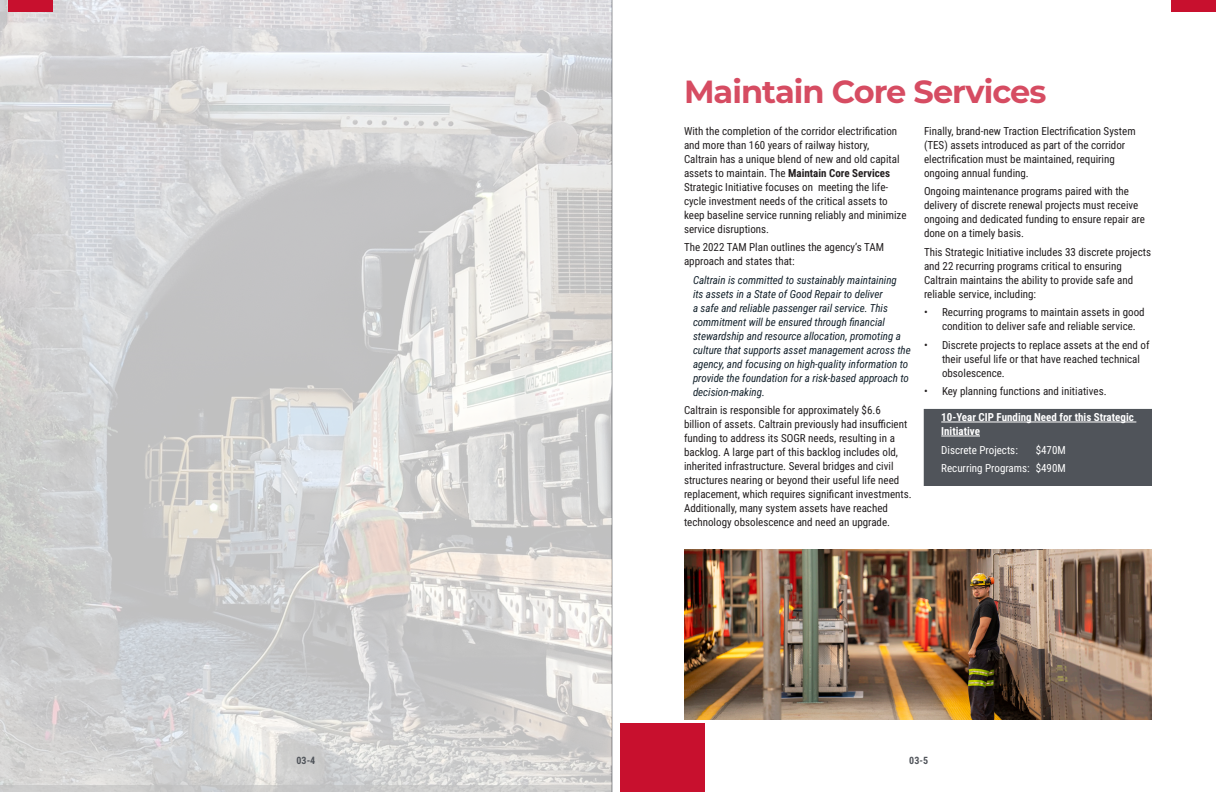
<style>
.page{position:relative;width:1224px;height:792px;background:#fff}
.page>*{position:absolute;margin:0;border:0;box-sizing:border-box;transform-origin:0 0}
.Titles_Red{font:700 32px "Montserrat";letter-spacing:-.03em;color:#d64c62}
.Paragraph_Black{font:11px/14px "Roboto Condensed";color:#231f20}
.Paragraph_Black-2{font:italic 11px/14px "Roboto Condensed";color:#16242e}
.Paragraph_Black-3{font:700 11px/14px "Roboto Condensed";color:#fff}
.Paragraph_Black-4{font:11px "Roboto Condensed";color:#fff}
.Paragraph_black-do_not_use{font:700 10px "Roboto Condensed";color:#50545a}
.s1{font-weight:700}
</style>
<div class="page">
<hr style="left:612px;top:0;width:1px;height:792px;background:#939598">
<div style="left:1171px;top:0;width:45px;height:12px;background:#c8102e"></div>
<div style="left:926px;top:411px;width:224px;height:73px;background:#50545a"></div>
<hr style="left:941px;top:422px;width:195px;height:1px;background:#fff">
<hr style="left:941px;top:436px;width:39px;height:1px;background:#fff">
<div style="left:924px;top:409px;width:228px;height:77px;border:4px solid #50545a"></div>
<img style="left:0;top:0;width:612px;height:792px">
<div style="left:8px;top:0;width:45px;height:12px;background:#c8102e"></div>
<div style="left:620px;top:723px;width:84px;height:69px;background:#c8102e"></div>
<img style="left:685px;top:549px;width:467px;height:171px">
<p class="Paragraph_black-do_not_use" style="left:297px;top:753px;width:20px">03-4</p>
<p class="Titles_Red" style="left:684px;top:69px;width:364px">Maintain Core Services</p>
<p class="Paragraph_Black" style="left:684px;top:124px;width:224px">With the completion of the corridor electrification and more than 160 years of railway history,<br>Caltrain has a unique blend of new and old capital assets to maintain. The <span class="s1">Maintain Core Services </span>Strategic Initiative focuses on meeting the life&shy;cycle investment needs of the critical assets to keep baseline service running reliably and minimize service disruptions.</p>
<p class="Paragraph_Black" style="left:684px;top:240px;width:202px">The 2022 TAM Plan outlines the agency’s TAM approach and states that:</p>
<p class="Paragraph_Black-2" style="left:693px;top:273px;width:219px">Caltrain is committed to sustainably maintaining<br>its assets in a State of Good Repair to deliver<br>a safe and reliable passenger rail service. This commitment will be ensured through financial stewardship and resource allocation, promoting a culture that supports asset management across the agency, and focusing on high-quality information to provide the foundation for a risk‐based approach to decision-making.</p>
<p class="Paragraph_Black" style="left:684px;top:403px;width:229px">Caltrain is responsible for approximately $6.6<br>billion of assets. Caltrain previously had insufficient funding to address its SOGR needs, resulting in a backlog. A large part of this backlog includes old, inherited infrastructure. Several bridges and civil structures nearing or beyond their useful life need replacement, which requires significant investments.<br>Additionally, many system assets have reached technology obsolescence and need an upgrade.</p>
<p class="Paragraph_Black" style="left:924px;top:124px;width:213px">Finally, brand-new Traction Electrification System (TES) assets introduced as part of the corridor electrification must be maintained, requiring ongoing annual funding.</p>
<p class="Paragraph_Black" style="left:924px;top:184px;width:223px">Ongoing maintenance programs paired with the delivery of discrete renewal projects must receive ongoing and dedicated funding to ensure repair are done on a timely basis.</p>
<p class="Paragraph_Black" style="left:924px;top:245px;width:229px">This Strategic Initiative includes 33 discrete projects and 22 recurring programs critical to ensuring Caltrain maintains the ability to provide safe and reliable service, including:</p>
<p class="Paragraph_Black" style="left:942px;top:305px;width:204px;text-indent:-18px">• Recurring programs to maintain assets in good condition to deliver safe and reliable service.</p>
<p class="Paragraph_Black" style="left:942px;top:338px;width:209px;text-indent:-18px">• Discrete projects to replace assets at the end of their useful life or that have reached technical obsolescence.</p>
<p class="Paragraph_Black" style="left:924px;top:384px;width:184px">• Key planning functions and initiatives.</p>
<p class="Paragraph_Black-3" style="left:941px;top:410px;width:194px">10-Year CIP Funding Need for this Strategic<br>Initiative</p>
<p class="Paragraph_Black-4" style="left:941px;top:442px;width:78px">Discrete Projects:</p>
<p class="Paragraph_Black-4" style="left:1036px;top:442px;width:32px">$470M</p>
<p class="Paragraph_Black-4" style="left:941px;top:461px;width:126px">Recurring Programs: $490M</p>
<p class="Paragraph_black-do_not_use" style="left:909px;top:753px;width:20px">03-5</p>
</div>
